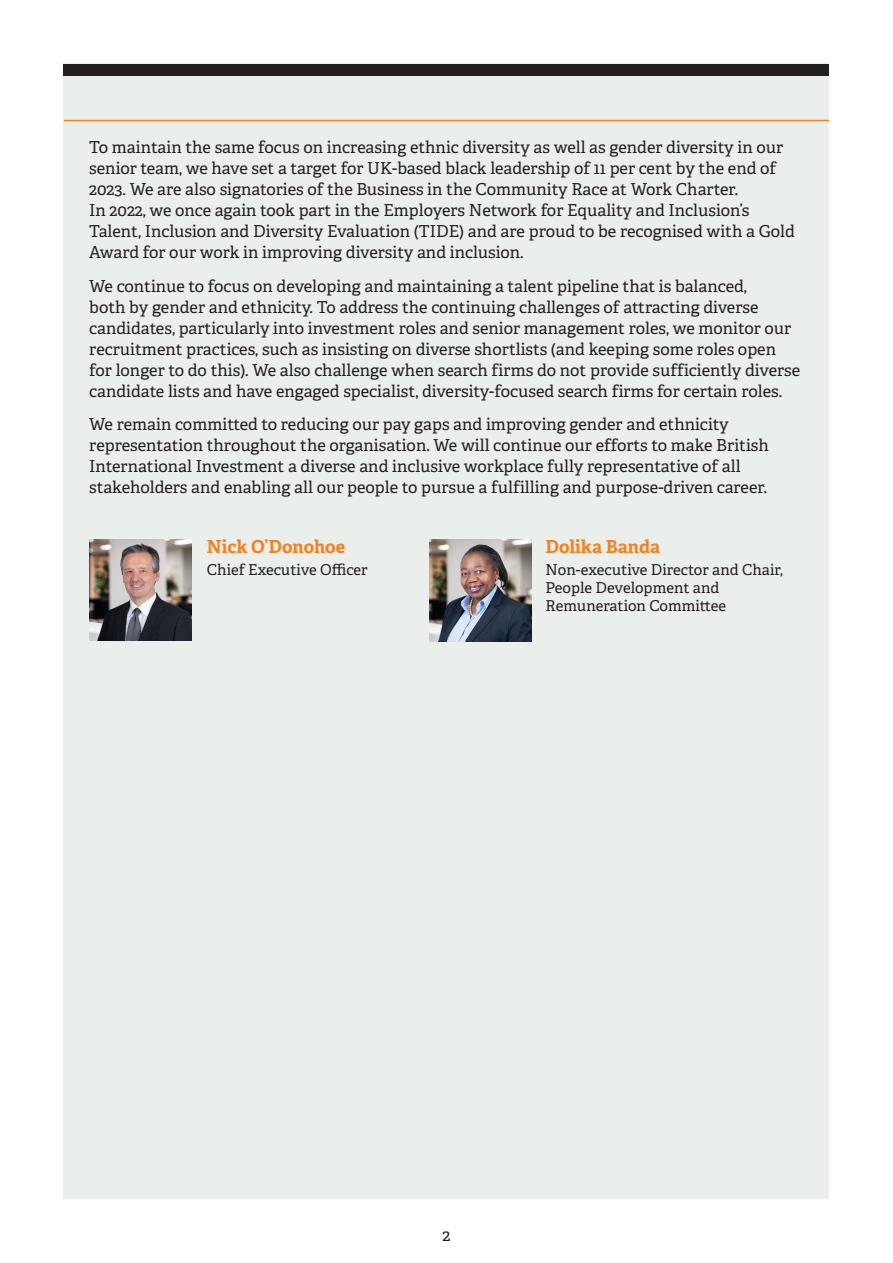
<style>
.page{position:relative;width:893px;height:1263px;background:#fff}
.page>*{position:absolute;margin:0;border:0;box-sizing:border-box;transform-origin:0 0}
.t1{font:700 18px "Adelle";color:#f58220}
.t2{font:16.5px/21px "Adelle";color:#231f20}
.t3{font:15px/18px "Adelle";color:#231f20}
</style>
<div class="page">
<div style="left:64px;top:64px;width:765px;height:1135px;background:#ebefec"></div>
<div style="left:64px;top:64px;width:765px;height:11px;background:#231f20"></div>
<hr style="left:64px;top:120px;width:765px;height:1px;background:#f58220">
<img style="left:90px;top:539px;width:101px;height:102px">
<img style="left:430px;top:539px;width:102px;height:102px">
<p class="t2" style="left:89px;top:137px;width:707px">To maintain the same focus on increasing ethnic diversity as well as gender diversity in our senior team, we have set a target for UK-based black leadership of 11 per cent by the end of 2023. We are also signatories of the Business in the Community Race at Work Charter.<br>In 2022, we once again took part in the Employers Network for Equality and Inclusion’s Talent, Inclusion and Diversity Evaluation (TIDE) and are proud to be recognised with a Gold Award for our work in improving diversity and inclusion.</p>
<p class="t2" style="left:89px;top:275px;width:712px">We continue to focus on developing and maintaining a talent pipeline that is balanced,<br>both by gender and ethnicity. To address the continuing challenges of attracting diverse candidates, particularly into investment roles and senior management roles, we monitor our recruitment practices, such as insisting on diverse shortlists (and keeping some roles open for longer to do this). We also challenge when search firms do not provide sufficiently diverse candidate lists and have engaged specialist, diversity-focused search firms for certain roles.</p>
<p class="t2" style="left:89px;top:414px;width:681px">We remain committed to reducing our pay gaps and improving gender and ethnicity representation throughout the organisation. We will continue our efforts to make British International Investment a diverse and inclusive workplace fully representative of all stakeholders and enabling all our people to pursue a fulfilling and purpose-driven career.</p>
<p class="t1" style="left:207px;top:535px;width:140px">Nick O’Donohoe</p>
<p class="t3" style="left:207px;top:561px;width:162px">Chief Executive Officer</p>
<p class="t1" style="left:546px;top:535px;width:116px">Dolika Banda</p>
<p class="t3" style="left:546px;top:561px;width:239px">Non-executive Director and Chair,</p>
<p class="t3" style="left:546px;top:579px;width:182px">People Development and<br>Remuneration Committee</p>
<p class="t2" style="left:443px;top:1224px;width:9px">2</p>
</div>
